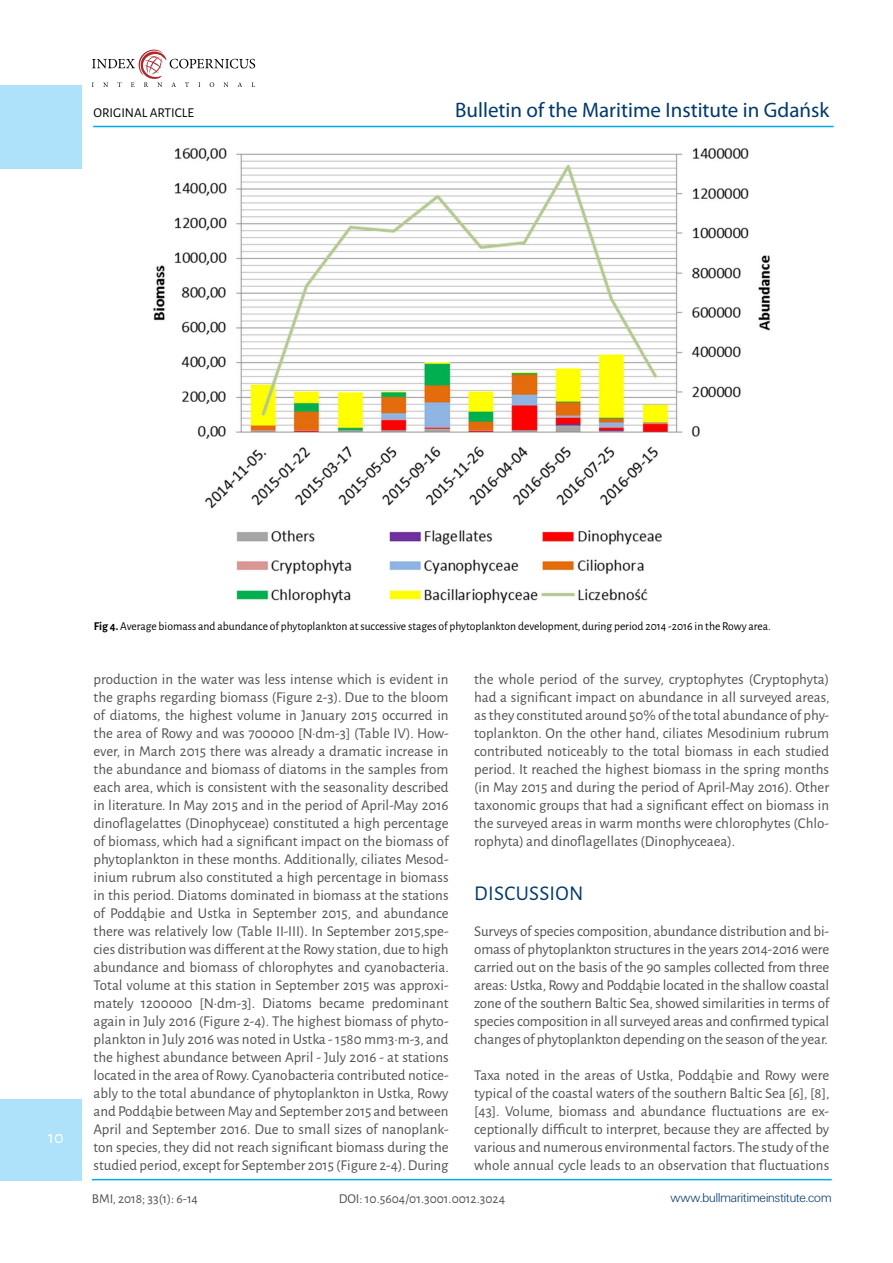
<style>
.page{position:relative;width:893px;height:1263px;background:#fff}
.page>*{position:absolute;margin:0;border:0;box-sizing:border-box;transform-origin:0 0}
.t1{font:21px "Myriad Pro";color:#003a6c}
.t2{font:21px "Alegreya Sans";color:#003a6c}
.t3{font:18px "Alegreya Sans";color:#fff}
.t4{font:15px/18px "Alegreya Sans";color:#515254;text-align:justify}
.t5{font:13.5px "Alegreya Sans";color:#515254}
.t6{font:13.5px "Unitus DCE Ligh";color:#003a6c}
.t7{font:13.5px "Alegreya Sans";color:#000}
.t8{font:12px "Alegreya Sans";color:#000}
.s1{font-weight:700}
</style>
<div class="page">
<div style="left:1px;top:87px;width:81px;height:81px;background:#abe1fa"></div>
<div style="left:0;top:85px;width:81px;height:82px;background:#aee2fa"></div>
<div style="left:1px;top:1099px;width:81px;height:81px;background:#aee2fa"></div>
<hr style="left:92px;top:1179px;width:740px;height:1px;background:#00abeb">
<hr style="left:93px;top:126px;width:741px;height:1px;background:#00abeb">
<svg style="left:92px;top:50px;width:163px;height:37px"></svg>
<img style="left:153px;top:148px;width:617px;height:456px">
<p class="t7" style="left:94px;top:103px;width:102px">ORIGINAL ARTICLE</p>
<h1 class="t1" style="left:455px;top:97px;width:376px">Bulletin of the Maritime Institute in Gdańsk</h1>
<p class="t3" style="left:48px;top:1125px;width:17px">10</p>
<p class="t8" style="left:94px;top:618px;width:678px"><span class="s1">Fig 4.</span> Average biomass and abundance of phytoplankton at successive stages of phytoplankton development, during period 2014 -2016 in the Rowy area.</p>
<p class="t4" style="left:94px;top:669px;width:357px">production in the water was less intense which is evident in the graphs regarding biomass (Figure 2-3). Due to the bloom of diatoms, the highest volume in January 2015 occurred in the area of Rowy and was 700000 [N·dm-3] (Table IV). How&shy;ever, in March 2015 there was already a dramatic increase in the abundance and biomass of diatoms in the samples from each area, which is consistent with the seasonality described in literature. In May 2015 and in the period of April-May 2016 dinoflagelattes (Dinophyceae) constituted a high percentage of biomass, which had a significant impact on the biomass of phytoplankton in these months. Additionally, ciliates Mesod&shy;inium rubrum also constituted a high percentage in biomass in this period. Diatoms dominated in biomass at the stations of Poddąbie and Ustka in September 2015, and abundance there was relatively low (Table II-III). In September 2015,spe&shy;cies distribution was different at the Rowy station, due to high abundance and biomass of chlorophytes and cyanobacteria.<br>Total volume at this station in September 2015 was approxi&shy;mately 1200000 [N·dm-3]. Diatoms became predominant again in July 2016 (Figure 2-4). The highest biomass of phyto&shy;plankton in July 2016 was noted in Ustka - 1580 mm3·m-3, and the highest abundance between April - July 2016 - at stations located in the area of Rowy. Cyanobacteria contributed notice&shy;ably to the total abundance of phytoplankton in Ustka, Rowy and Poddąbie between May and September 2015 and between April and September 2016. Due to small sizes of nanoplank&shy;ton species, they did not reach significant biomass during the studied period, except for September 2015 (Figure 2-4). During</p>
<p class="t4" style="left:474px;top:669px;width:357px">the whole period of the survey, cryptophytes (Cryptophyta) had a significant impact on abundance in all surveyed areas, as they constituted around 50% of the total abundance of phy&shy;toplankton. On the other hand, ciliates Mesodinium rubrum contributed noticeably to the total biomass in each studied period. It reached the highest biomass in the spring months (in May 2015 and during the period of April-May 2016). Other taxonomic groups that had a significant effect on biomass in the surveyed areas in warm months were chlorophytes (Chlo&shy;rophyta) and dinoflagellates (Dinophyceaea).</p>
<h1 class="t2" style="left:474px;top:879px;width:111px">Discussion</h1>
<p class="t4" style="left:474px;top:921px;width:357px">Surveys of species composition, abundance distribution and bi&shy;omass of phytoplankton structures in the years 2014-2016 were carried out on the basis of the 90 samples collected from three areas: Ustka, Rowy and Poddąbie located in the shallow coastal zone of the southern Baltic Sea, showed similarities in terms of species composition in all surveyed areas and confirmed typical changes of phytoplankton depending on the season of the year.</p>
<p class="t4" style="left:474px;top:1065px;width:357px">Taxa noted in the areas of Ustka, Poddąbie and Rowy were typical of the coastal waters of the southern Baltic Sea [6], [8], [43]. Volume, biomass and abundance fluctuations are ex&shy;ceptionally difficult to interpret, because they are affected by various and numerous environmental factors. The study of the whole annual cycle leads to an observation that fluctuations</p>
<p class="t5" style="left:92px;top:1189px;width:108px">BMI, 2018; 33(1): 6-14</p>
<p class="t5" style="left:339px;top:1189px;width:168px">DOI: 10.5604/01.3001.0012.3024</p>
<p class="t6" style="left:671px;top:1190px;width:162px">www.bullmaritimeinstitute.com</p>
</div>
